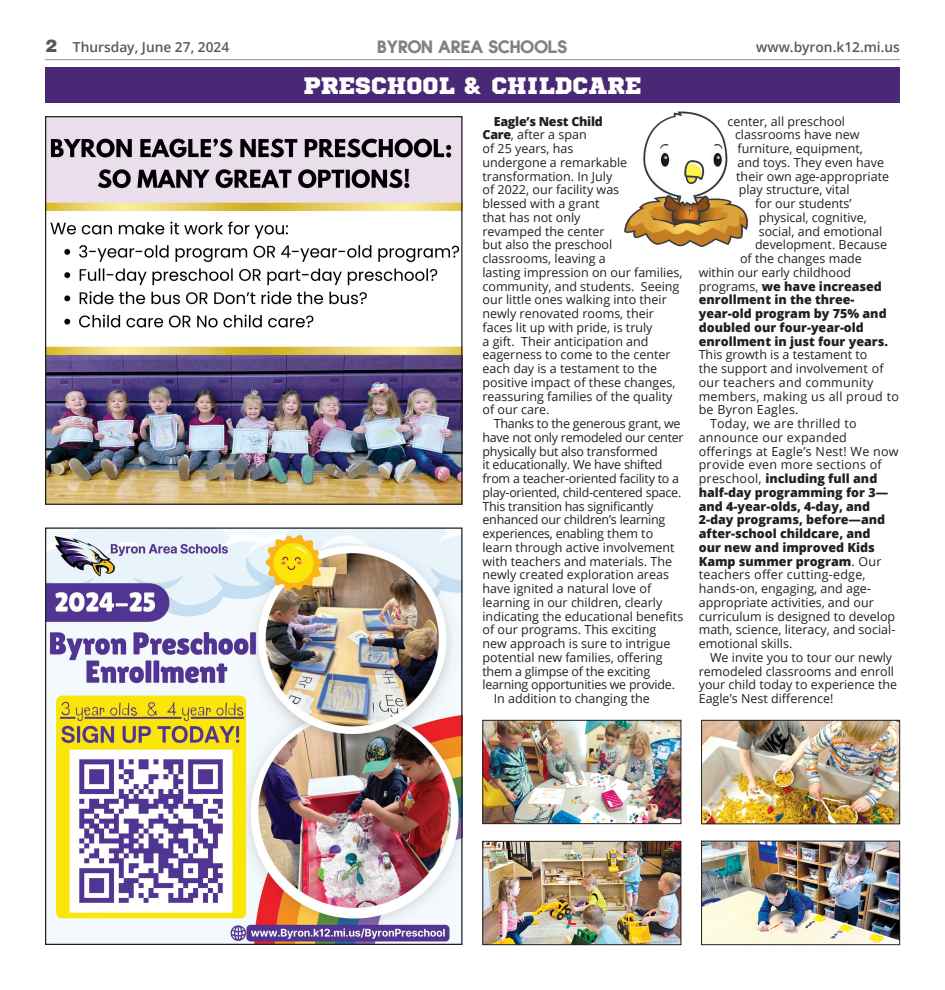
<style>
.page{position:relative;width:945px;height:990px;background:#fff}
.page>*{position:absolute;margin:0;border:0;box-sizing:border-box;transform-origin:0 0}
.t1{font:23.75px "Sports World";color:#fff}
.t2{font:20px "Quicksans Accurate ICG Fill";letter-spacing:-.02em;color:#808285}
.t3{font:600 13.75px "Open Sans";color:#57585a}
.Byron_Body_Copy{font:12.5px/13.8px "Open Sans";color:#231f20}
.Byron_Body_Copy-2{font:12.5px/13.8px "Open Sans";letter-spacing:-.02em;color:#231f20}
.Byron_Body_Copy-3{font:800 12.5px "Open Sans";color:#231f20}
.Byron_Body_Copy-4{font:12.5px "Open Sans";letter-spacing:.02em;color:#231f20}
.s1{font-family:"Helvetica LT Std";font-weight:900;font-size:17.5px}
.s2{font-weight:800}
.s3{font-weight:400}
</style>
<div class="page">
<hr style="left:45px;top:59px;width:855px;height:1px;background:#8f9194">
<img style="left:624px;top:111px;width:124px;height:136px">
<div style="left:45px;top:68px;width:855px;height:35px;background:#492875"></div>
<img style="left:47px;top:530px;width:413px;height:413px">
<img style="left:703px;top:843px;width:195px;height:100px">
<div style="left:701px;top:841px;width:199px;height:104px;border:1px solid #231f20"></div>
<img style="left:703px;top:722px;width:195px;height:100px">
<div style="left:701px;top:720px;width:199px;height:104px;border:1px solid #231f20"></div>
<img style="left:484px;top:843px;width:195px;height:100px">
<div style="left:482px;top:841px;width:199px;height:104px;border:1px solid #231f20"></div>
<img style="left:484px;top:722px;width:195px;height:100px">
<div style="left:482px;top:720px;width:199px;height:104px;border:1px solid #231f20"></div>
<img style="left:47px;top:118px;width:413px;height:385px">
<p class="t3" style="left:45px;top:38px;width:186px"><span class="s1">2</span> Thursday, June 27, 2024</p>
<h2 class="t2" style="left:377px;top:34px;width:192px">BYRON AREA SCHOOLS</h2>
<p class="t3" style="left:756px;top:38px;width:145px">www.byron.k12.mi.us</p>
<p class="t1" style="left:303px;top:66px;width:340px">PRESCHOOL &amp; CHILDCARE</p>
<p class="Byron_Body_Copy" style="left:482px;top:114px;width:201px;text-indent:11px"><span class="s2">Eagle’s Nest Child<br>Care</span>, after a span<br>of 25 years, has<br>undergone a remarkable transformation. In July<br>of 2022, our facility was<br>blessed with a grant<br>that has not only<br>revamped the center<br>but also the preschool classrooms, leaving a<br>lasting impression on our families, community, and students. Seeing our little ones walking into their newly renovated rooms, their faces lit up with pride, is truly<br>a gift. Their anticipation and eagerness to come to the center each day is a testament to the positive impact of these changes, reassuring families of the quality of our care.</p>
<p class="Byron_Body_Copy-2" style="left:482px;top:416px;width:203px;text-indent:11px">Thanks to the generous grant, we have not only remodeled our center physically but also transformed<br>it educationally. We have shifted from a teacher-oriented facility to a play-oriented, child-centered space.<br>This transition has significantly enhanced our children’s learning experiences, enabling them to learn through active involvement with teachers and materials. The newly created exploration areas have ignited a natural love of learning in our children, clearly indicating the educational benefits of our programs. This exciting new approach is sure to intrigue potential new families, offering them a glimpse of the exciting learning opportunities we provide.</p>
<p class="Byron_Body_Copy" style="left:494px;top:691px;width:158px">In addition to changing the</p>
<p class="Byron_Body_Copy" style="left:728px;top:114px;width:119px">center, all preschool</p>
<p class="Byron_Body_Copy" style="left:735px;top:128px;width:126px">classrooms have new</p>
<p class="Byron_Body_Copy" style="left:738px;top:141px;width:127px">furniture, equipment,</p>
<p class="Byron_Body_Copy" style="left:738px;top:155px;width:148px">and toys. They even have</p>
<p class="Byron_Body_Copy" style="left:736px;top:169px;width:154px">their own age-appropriate</p>
<p class="Byron_Body_Copy" style="left:739px;top:183px;width:112px">play structure, vital</p>
<p class="Byron_Body_Copy" style="left:755px;top:196px;width:98px">for our students’</p>
<p class="Byron_Body_Copy" style="left:759px;top:210px;width:110px">physical, cognitive,</p>
<p class="Byron_Body_Copy" style="left:759px;top:224px;width:125px">social, and emotional</p>
<p class="Byron_Body_Copy" style="left:755px;top:238px;width:134px">development. Because</p>
<p class="Byron_Body_Copy" style="left:740px;top:251px;width:123px">of the changes made</p>
<p class="Byron_Body_Copy" style="left:699px;top:265px;width:154px">within our early childhood</p>
<p class="Byron_Body_Copy-3" style="left:699px;top:277px;width:185px"><span class="s3">programs,</span> we have increased</p>
<p class="Byron_Body_Copy-3" style="left:699px;top:290px;width:157px">enrollment in the three-</p>
<p class="Byron_Body_Copy-3" style="left:699px;top:304px;width:189px">year-old program by 75% and</p>
<p class="Byron_Body_Copy-3" style="left:699px;top:318px;width:167px">doubled our four-year-old</p>
<p class="Byron_Body_Copy-3" style="left:699px;top:332px;width:191px">enrollment in just four years.</p>
<p class="Byron_Body_Copy" style="left:699px;top:348px;width:170px">This growth is a testament to</p>
<p class="Byron_Body_Copy" style="left:699px;top:361px;width:186px">the support and involvement of</p>
<p class="Byron_Body_Copy-4" style="left:699px;top:374px;width:176px">our teachers and community</p>
<p class="Byron_Body_Copy-4" style="left:699px;top:388px;width:202px">members, making us all proud to</p>
<p class="Byron_Body_Copy-4" style="left:699px;top:401px;width:101px">be Byron Eagles.</p>
<p class="Byron_Body_Copy" style="left:699px;top:416px;width:201px;text-indent:11px">Today, we are thrilled to announce our expanded offerings at Eagle’s Nest! We now provide even more sections of preschool, <span class="s2">including full and half-day programming for 3— and 4-year-olds, 4-day, and<br>2-day programs, before—and after-school childcare, and<br>our new and improved Kids<br>Kamp summer program</span>. Our teachers offer cutting-edge, hands-on, engaging, and age&shy;appropriate activities, and our curriculum is designed to develop math, science, literacy, and social&shy;emotional skills.</p>
<p class="Byron_Body_Copy" style="left:699px;top:650px;width:200px;text-indent:11px">We invite you to tour our newly remodeled classrooms and enroll your child today to experience the<br>Eagle’s Nest difference!</p>
</div>
